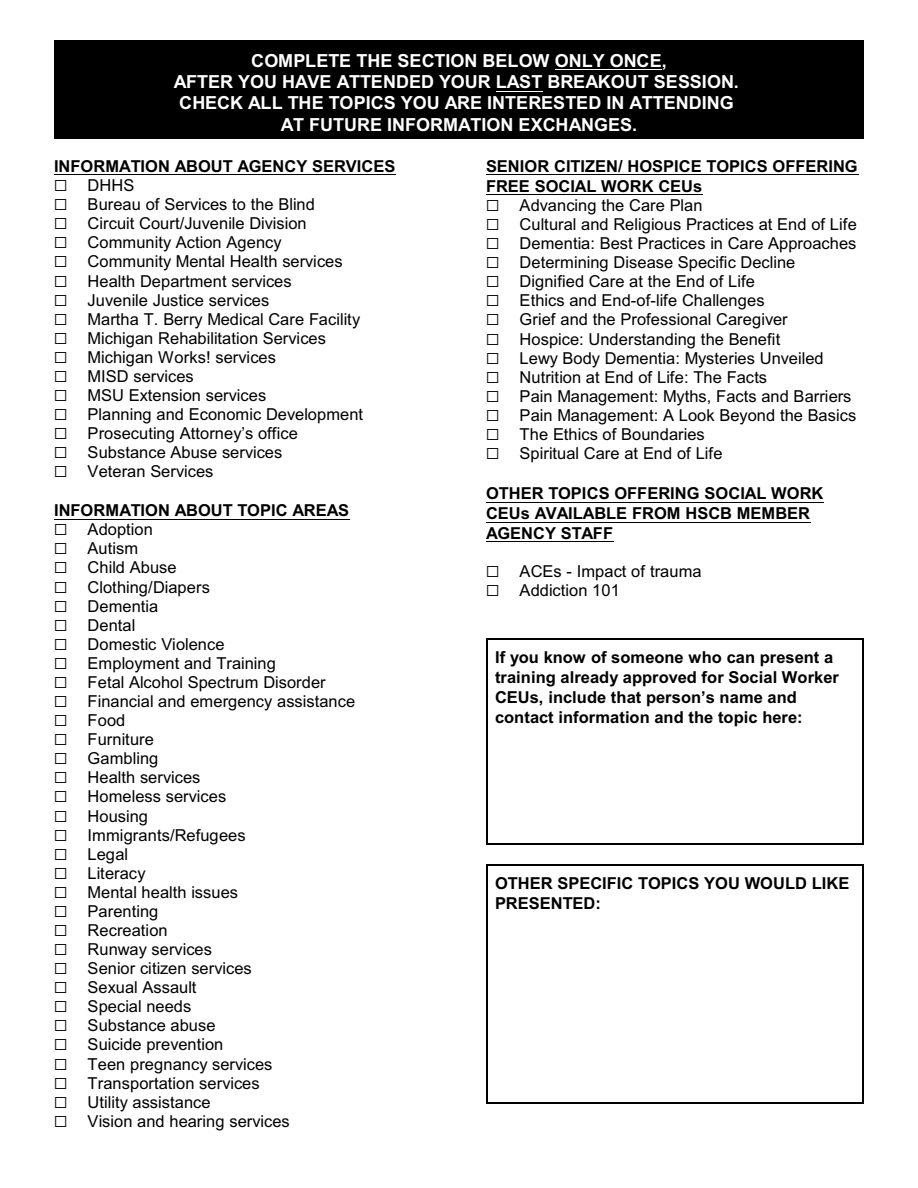
<style>
.page{position:relative;width:918px;height:1188px;background:#fff}
.page>*{position:absolute;margin:0;border:0;box-sizing:border-box;transform-origin:0 0}
.t1{font:700 18px/21.3px "Arial";letter-spacing:.005em;color:#fff;text-align:center}
.t2{font:16.5px/19px "Arial";letter-spacing:.005em;color:#000}
.t3{font:700 16.5px/19.8px "Arial";color:#000}
</style>
<div class="page">
<div style="left:54px;top:40px;width:810px;height:99px;background:#000"></div>
<hr style="left:486px;top:638px;width:1px;height:207px;background:#000">
<hr style="left:863px;top:638px;width:1px;height:207px;background:#000">
<hr style="left:486px;top:638px;width:378px;height:1px;background:#000">
<hr style="left:486px;top:844px;width:378px;height:1px;background:#000">
<hr style="left:486px;top:864px;width:1px;height:239px;background:#000">
<hr style="left:863px;top:864px;width:1px;height:239px;background:#000">
<hr style="left:486px;top:864px;width:378px;height:1px;background:#000">
<hr style="left:486px;top:1102px;width:378px;height:1px;background:#000">
<hr style="left:555px;top:69px;width:107px;height:1px;background:#fff">
<hr style="left:496px;top:91px;width:47px;height:1px;background:#fff">
<hr style="left:54px;top:174px;width:341px;height:1px;background:#000">
<hr style="left:54px;top:519px;width:295px;height:1px;background:#000">
<hr style="left:486px;top:174px;width:372px;height:1px;background:#000">
<hr style="left:486px;top:194px;width:216px;height:1px;background:#000">
<hr style="left:486px;top:502px;width:338px;height:1px;background:#000">
<hr style="left:486px;top:522px;width:324px;height:1px;background:#000">
<hr style="left:486px;top:541px;width:127px;height:1px;background:#000">
<p class="t1" style="left:174px;top:51px;width:567px">COMPLETE THE SECTION BELOW ONLY ONCE,<br>AFTER YOU HAVE ATTENDED YOUR LAST BREAKOUT SESSION.<br>CHECK ALL THE TOPICS YOU ARE INTERESTED IN ATTENDING AT FUTURE INFORMATION EXCHANGES.</p>
<p class="t3" style="left:54px;top:158px;width:343px">INFORMATION ABOUT AGENCY SERVICES</p>
<p class="t2" style="left:88px;top:177px;width:277px">DHHS<br>Bureau of Services to the Blind<br>Circuit Court/Juvenile Division<br>Community Action Agency<br>Community Mental Health services<br>Health Department services<br>Juvenile Justice services<br>Martha T. Berry Medical Care Facility<br>Michigan Rehabilitation Services<br>Michigan Works! services<br>MISD services<br>MSU Extension services<br>Planning and Economic Development<br>Prosecuting Attorney’s office<br>Substance Abuse services<br>Veteran Services</p>
<p class="t3" style="left:54px;top:502px;width:297px">INFORMATION ABOUT TOPIC AREAS</p>
<p class="t2" style="left:88px;top:522px;width:269px">Adoption<br>Autism<br>Child Abuse<br>Clothing/Diapers<br>Dementia<br>Dental<br>Domestic Violence<br>Employment and Training<br>Fetal Alcohol Spectrum Disorder<br>Financial and emergency assistance<br>Food<br>Furniture<br>Gambling<br>Health services<br>Homeless services<br>Housing<br>Immigrants/Refugees<br>Legal<br>Literacy<br>Mental health issues<br>Parenting<br>Recreation<br>Runway services<br>Senior citizen services<br>Sexual Assault<br>Special needs<br>Substance abuse<br>Suicide prevention<br>Teen pregnancy services<br>Transportation services<br>Utility assistance<br>Vision and hearing services</p>
<p class="t3" style="left:486px;top:158px;width:373px">SENIOR CITIZEN/ HOSPICE TOPICS OFFERING<br>FREE SOCIAL WORK CEUs</p>
<p class="t2" style="left:520px;top:197px;width:339px">Advancing the Care Plan<br>Cultural and Religious Practices at End of Life Dementia: Best Practices in Care Approaches Determining Disease Specific Decline Dignified Care at the End of Life<br>Ethics and End-of-life Challenges<br>Grief and the Professional Caregiver<br>Hospice: Understanding the Benefit<br>Lewy Body Dementia: Mysteries Unveiled Nutrition at End of Life: The Facts<br>Pain Management: Myths, Facts and Barriers Pain Management: A Look Beyond the Basics The Ethics of Boundaries<br>Spiritual Care at End of Life</p>
<p class="t3" style="left:486px;top:485px;width:339px">OTHER TOPICS OFFERING SOCIAL WORK<br>CEUs AVAILABLE FROM HSCB MEMBER<br>AGENCY STAFF</p>
<p class="t2" style="left:520px;top:563px;width:184px">ACEs - Impact of trauma<br>Addiction 101</p>
<p class="t3" style="left:495px;top:649px;width:345px">If you know of someone who can present a training already approved for Social Worker CEUs, include that person’s name and contact information and the topic here:</p>
<p class="t3" style="left:495px;top:875px;width:356px">OTHER SPECIFIC TOPICS YOU WOULD LIKE<br>PRESENTED:</p>
</div>
